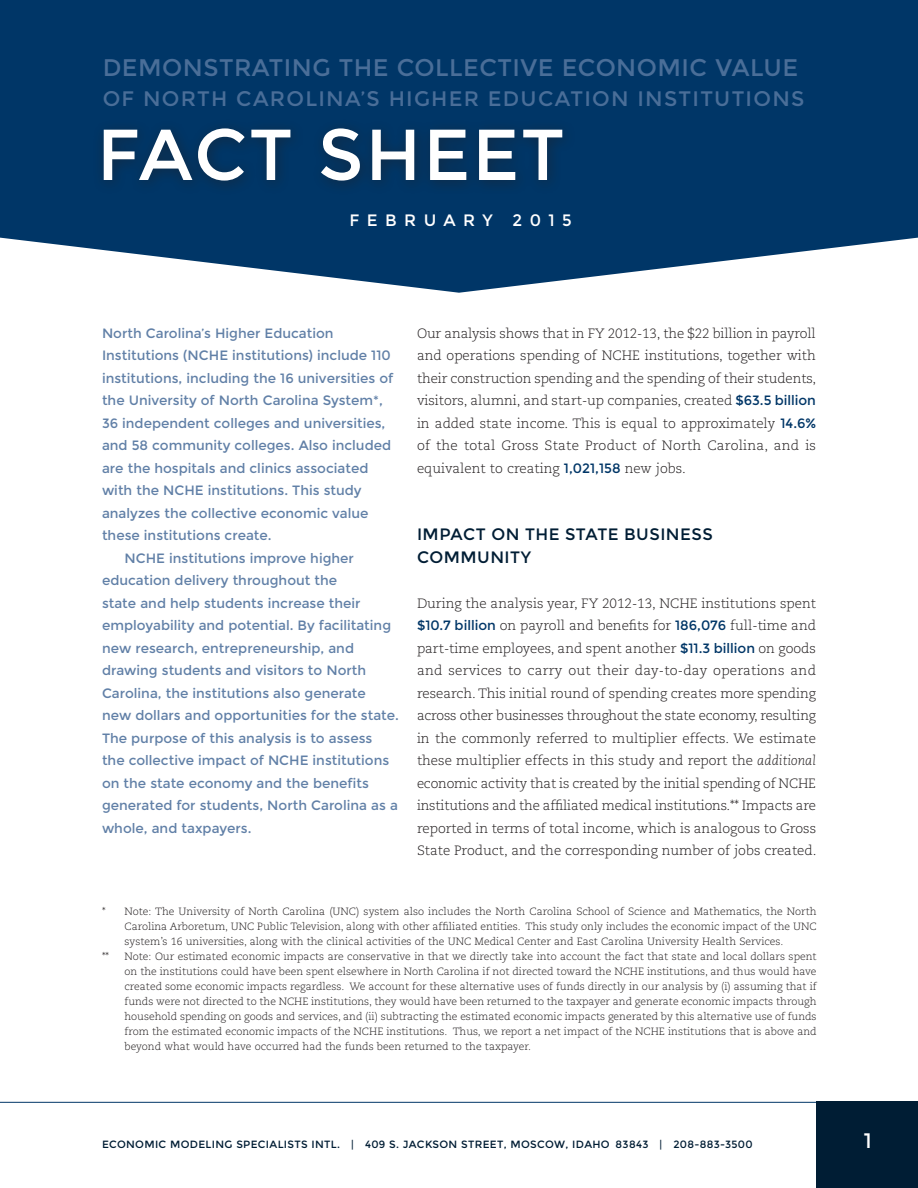
<style>
.page{position:relative;width:918px;height:1188px;background:#fff}
.page>*{position:absolute;margin:0;border:0;box-sizing:border-box;transform-origin:0 0}
.t1{font:72px "Montserrat";letter-spacing:.025em;color:#fff}
.t2{font:24px "Montserrat";letter-spacing:.02em;color:#4a6e98}
.t3{font:21px "Montserrat";letter-spacing:.06em;color:#4a6e98}
.Bottom_Blurb{font:21px "Montserrat";color:#fff}
.Heading_2{font:16.5px/22.5px "Montserrat";letter-spacing:.03em;color:#001d34}
.t4{font:16.5px "Montserrat";letter-spacing:.45em;color:#fff}
.t5{font:300 13.5px/22.5px "Caecilia LT Std";color:#231f20;text-align:justify}
.Big_Paragraph{font:13.5px "Montserrat";color:#6180a7}
.Footnote_text{font:300 10.5px/15px "Caecilia LT Std";color:#231f20;text-align:justify}
.Bottom_Blurb-2{font:10.5px "Montserrat";letter-spacing:.03em;color:#001d34}
.s1{font-family:"Montserrat";font-weight:400;color:#003667}
.s2{font-style:italic}
</style>
<div class="page">
<hr style="left:0;top:1102px;width:918px;height:1px;background:#003667">
<div style="left:817px;top:1102px;width:101px;height:86px;background:#001d34"></div>
<svg style="left:0;top:0;width:918px;height:293px;fill:#003667"></svg>
<hr style="left:598px;top:217px;width:219px;height:2px;background:#003667">
<hr style="left:103px;top:217px;width:218px;height:2px;background:#003667">
<div style="left:92px;top:118px;width:485px;height:78px;background:#231f20;opacity:.5"></div>
<p class="t2" style="left:103px;top:54px;width:697px">DEMONSTRATING THE COLLECTIVE ECONOMIC VALUE</p>
<p class="t3" style="left:103px;top:87px;width:703px">OF NORTH CAROLINA’S HIGHER EDUCATION INSTITUTIONS</p>
<p class="t1" style="left:97px;top:113px;width:469px">FACT SHEET</p>
<p class="t4" style="left:350px;top:211px;width:224px">FEBRUARY 2015</p>
<p class="Big_Paragraph" style="left:102px;top:325px;width:233px">North Carolina’s Higher Education</p>
<p class="Big_Paragraph" style="left:102px;top:347px;width:290px">Institutions (NCHE institutions) include 110</p>
<p class="Big_Paragraph" style="left:102px;top:370px;width:293px">institutions, including the 16 universities of</p>
<p class="Big_Paragraph" style="left:102px;top:392px;width:282px">the University of North Carolina System*,</p>
<p class="Big_Paragraph" style="left:102px;top:415px;width:285px">36 independent colleges and universities,</p>
<p class="Big_Paragraph" style="left:102px;top:437px;width:291px">and 58 community colleges. Also included</p>
<p class="Big_Paragraph" style="left:102px;top:460px;width:268px">are the hospitals and clinics associated</p>
<p class="Big_Paragraph" style="left:102px;top:482px;width:261px">with the NCHE institutions. This study</p>
<p class="Big_Paragraph" style="left:102px;top:505px;width:268px">analyzes the collective economic value</p>
<p class="Big_Paragraph" style="left:102px;top:527px;width:171px">these institutions create.</p>
<p class="Big_Paragraph" style="left:125px;top:550px;width:231px">NCHE institutions improve higher</p>
<p class="Big_Paragraph" style="left:102px;top:572px;width:237px">education delivery throughout the</p>
<p class="Big_Paragraph" style="left:102px;top:595px;width:260px">state and help students increase their</p>
<p class="Big_Paragraph" style="left:102px;top:617px;width:291px">employability and potential. By facilitating</p>
<p class="Big_Paragraph" style="left:102px;top:640px;width:254px">new research, entrepreneurship, and</p>
<p class="Big_Paragraph" style="left:102px;top:662px;width:266px">drawing students and visitors to North</p>
<p class="Big_Paragraph" style="left:102px;top:685px;width:265px">Carolina, the institutions also generate</p>
<p class="Big_Paragraph" style="left:102px;top:707px;width:299px">new dollars and opportunities for the state.</p>
<p class="Big_Paragraph" style="left:102px;top:730px;width:272px">The purpose of this analysis is to assess</p>
<p class="Big_Paragraph" style="left:102px;top:752px;width:289px">the collective impact of NCHE institutions</p>
<p class="Big_Paragraph" style="left:102px;top:775px;width:268px">on the state economy and the benefits</p>
<p class="Big_Paragraph" style="left:102px;top:797px;width:297px">generated for students, North Carolina as a</p>
<p class="Big_Paragraph" style="left:102px;top:820px;width:151px">whole, and taxpayers.</p>
<p class="t5" style="left:417px;top:322px;width:401px">Our analysis shows that in FY 2012-13, the $22 billion in payroll and operations spending of NCHE institutions, together with their construction spending and the spending of their students, visitors, alumni, and start-up companies, created <span class="s1">$63.5 billion </span>in added state income. This is equal to approximately <span class="s1">14.6% </span>of the total Gross State Product of North Carolina, and is equivalent to creating <span class="s1">1,021,158</span> new jobs.</p>
<p class="Heading_2" style="left:417px;top:523px;width:297px">IMPACT ON THE STATE BUSINESS<br>COMMUNITY</p>
<p class="t5" style="left:417px;top:592px;width:401px">During the analysis year, FY 2012-13, NCHE institutions spent <span class="s1">$10.7 billion</span> on payroll and benefits for <span class="s1">186,076</span> full-time and part-time employees, and spent another <span class="s1">$11.3 billion</span> on goods and services to carry out their day-to-day operations and research. This initial round of spending creates more spending across other businesses throughout the state economy, resulting in the commonly referred to multiplier effects. We estimate these multiplier effects in this study and report the <span class="s2">additional </span>economic activity that is created by the initial spending of NCHE institutions and the affiliated medical institutions.** Impacts are reported in terms of total income, which is analogous to Gross State Product, and the corresponding number of jobs created.</p>
<p class="Footnote_text" style="left:124px;top:904px;width:694px;text-indent:-22px">* Note: The University of North Carolina (UNC) system also includes the North Carolina School of Science and Mathematics, the North Carolina Arboretum, UNC Public Television, along with other affiliated entities. This study only includes the economic impact of the UNC system’s 16 universities, along with the clinical activities of the UNC Medical Center and East Carolina University Health Services.</p>
<p class="Footnote_text" style="left:102px;top:949px;width:9px">**</p>
<p class="Footnote_text" style="left:124px;top:949px;width:694px">Note: Our estimated economic impacts are conservative in that we directly take into account the fact that state and local dollars spent on the institutions could have been spent elsewhere in North Carolina if not directed toward the NCHE institutions, and thus would have created some economic impacts regardless. We account for these alternative uses of funds directly in our analysis by (i) assuming that if funds were not directed to the NCHE institutions, they would have been returned to the taxpayer and generate economic impacts through household spending on goods and services, and (ii) subtracting the estimated economic impacts generated by this alternative use of funds from the estimated economic impacts of the NCHE institutions. Thus, we report a net impact of the NCHE institutions that is above and beyond what would have occurred had the funds been returned to the taxpayer.</p>
<p class="Bottom_Blurb-2" style="left:102px;top:1138px;width:652px">ECONOMIC MODELING SPECIALISTS INTL. | 409 S. JACKSON STREET, MOSCOW, IDAHO 83843 | 208-883-3500</p>
<p class="Bottom_Blurb" style="left:864px;top:1128px;width:10px">1</p>
</div>
